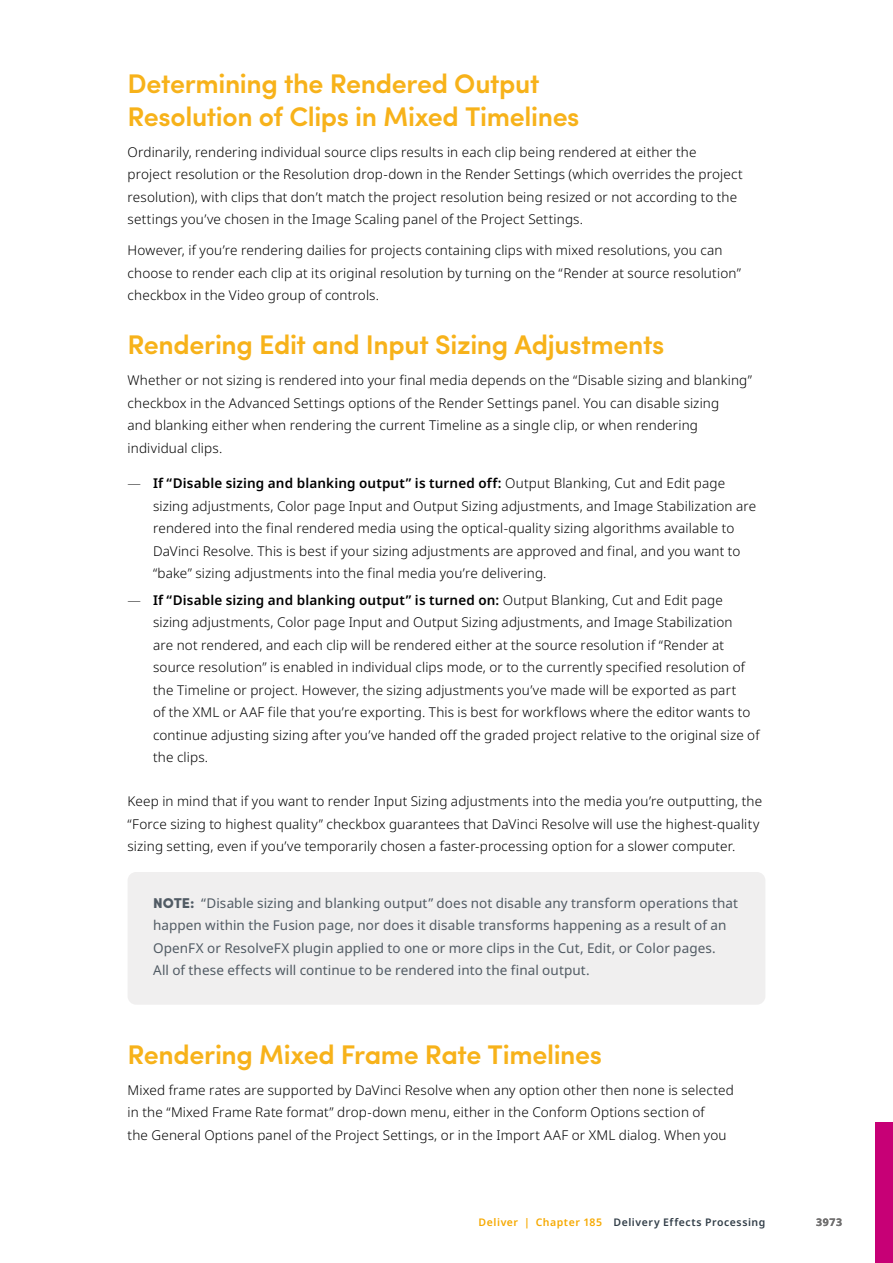
<style>
.page{position:relative;width:893px;height:1263px;background:#fff}
.page>*{position:absolute;margin:0;border:0;box-sizing:border-box;transform-origin:0 0}
.t1{font:600 27px/33px "Sofia Pro";letter-spacing:-.015em;color:#f7b21a}
.t2{font:300 13.5px/22.5px "Noto Sans";letter-spacing:.01em;color:#000}
.t3{font:13.5px/22.5px "Noto Sans";letter-spacing:.005em;color:#515b64}
.t4{font:600 10.5px "Noto Sans";letter-spacing:.055em;color:#323e48}
.t5{font:700 10.5px "Noto Sans";color:#706f6f}
.s1{font-weight:200}
.s2{font-weight:600}
.s3{font-family:"Sofia Pro";font-weight:900;font-size:14.25px}
.s4{color:#f6a900}
</style>
<div class="page">
<div style="left:128px;top:872px;width:637px;height:133px;background:#f0efef;border-radius:9px"></div>
<div style="left:876px;top:1123px;width:17px;height:140px;background:#c70076"></div>
<h1 class="t1" style="left:128px;top:65px;width:453px">Determining the Rendered Output<br>Resolution of Clips in Mixed Timelines</h1>
<p class="t2" style="left:128px;top:141px;width:617px">Ordinarily, rendering individual source clips results in each clip being rendered at either the project resolution or the Resolution drop-down in the Render Settings (which overrides the project resolution), with clips that don’t match the project resolution being resized or not according to the settings you’ve chosen in the Image Scaling panel of the Project Settings.</p>
<p class="t2" style="left:128px;top:239px;width:615px">However, if you’re rendering dailies for projects containing clips with mixed resolutions, you can choose to render each clip at its original resolution by turning on the “Render at source resolution” checkbox in the Video group of controls.</p>
<h1 class="t1" style="left:128px;top:327px;width:538px">Rendering Edit and Input Sizing Adjustments</h1>
<p class="t2" style="left:128px;top:369px;width:626px">Whether or not sizing is rendered into your final media depends on the “Disable sizing and blanking” checkbox in the Advanced Settings options of the Render Settings panel. You can disable sizing<br>and blanking either when rendering the current Timeline as a single clip, or when rendering individual clips.</p>
<p class="t2" style="left:153px;top:472px;width:605px;text-indent:-26px"><span class="s1">—</span> <span class="s2">If “Disable sizing and blanking output” is turned off:</span> Output Blanking, Cut and Edit page sizing adjustments, Color page Input and Output Sizing adjustments, and Image Stabilization are rendered into the final rendered media using the optical-quality sizing algorithms available to DaVinci Resolve. This is best if your sizing adjustments are approved and final, and you want to “bake” sizing adjustments into the final media you’re delivering.</p>
<p class="t2" style="left:153px;top:589px;width:608px;text-indent:-26px"><span class="s1">—</span> <span class="s2">If “Disable sizing and blanking output” is turned on:</span> Output Blanking, Cut and Edit page sizing adjustments, Color page Input and Output Sizing adjustments, and Image Stabilization<br>are not rendered, and each clip will be rendered either at the source resolution if “Render at source resolution” is enabled in individual clips mode, or to the currently specified resolution of the Timeline or project. However, the sizing adjustments you’ve made will be exported as part<br>of the XML or AAF file that you’re exporting. This is best for workflows where the editor wants to continue adjusting sizing after you’ve handed off the graded project relative to the original size of the clips.</p>
<p class="t2" style="left:128px;top:790px;width:636px">Keep in mind that if you want to render Input Sizing adjustments into the media you’re outputting, the “Force sizing to highest quality” checkbox guarantees that DaVinci Resolve will use the highest-quality sizing setting, even if you’ve temporarily chosen a faster-processing option for a slower computer.</p>
<p class="t3" style="left:153px;top:892px;width:586px"><span class="s3">NOTE:</span> “Disable sizing and blanking output” does not disable any transform operations that happen within the Fusion page, nor does it disable transforms happening as a result of an OpenFX or ResolveFX plugin applied to one or more clips in the Cut, Edit, or Color pages.<br>All of these effects will continue to be rendered into the final output.</p>
<h1 class="t1" style="left:128px;top:1036px;width:476px">Rendering Mixed Frame Rate Timelines</h1>
<p class="t2" style="left:128px;top:1079px;width:608px">Mixed frame rates are supported by DaVinci Resolve when any option other then none is selected in the “Mixed Frame Rate format” drop-down menu, either in the Conform Options section of<br>the General Options panel of the Project Settings, or in the Import AAF or XML dialog. When you</p>
<p class="t4" style="left:479px;top:1215px;width:288px"><span class="s4">Deliver | Chapter 185</span> Delivery Effects Processing</p>
<p class="t5" style="left:816px;top:1215px;width:28px">3973</p>
</div>
